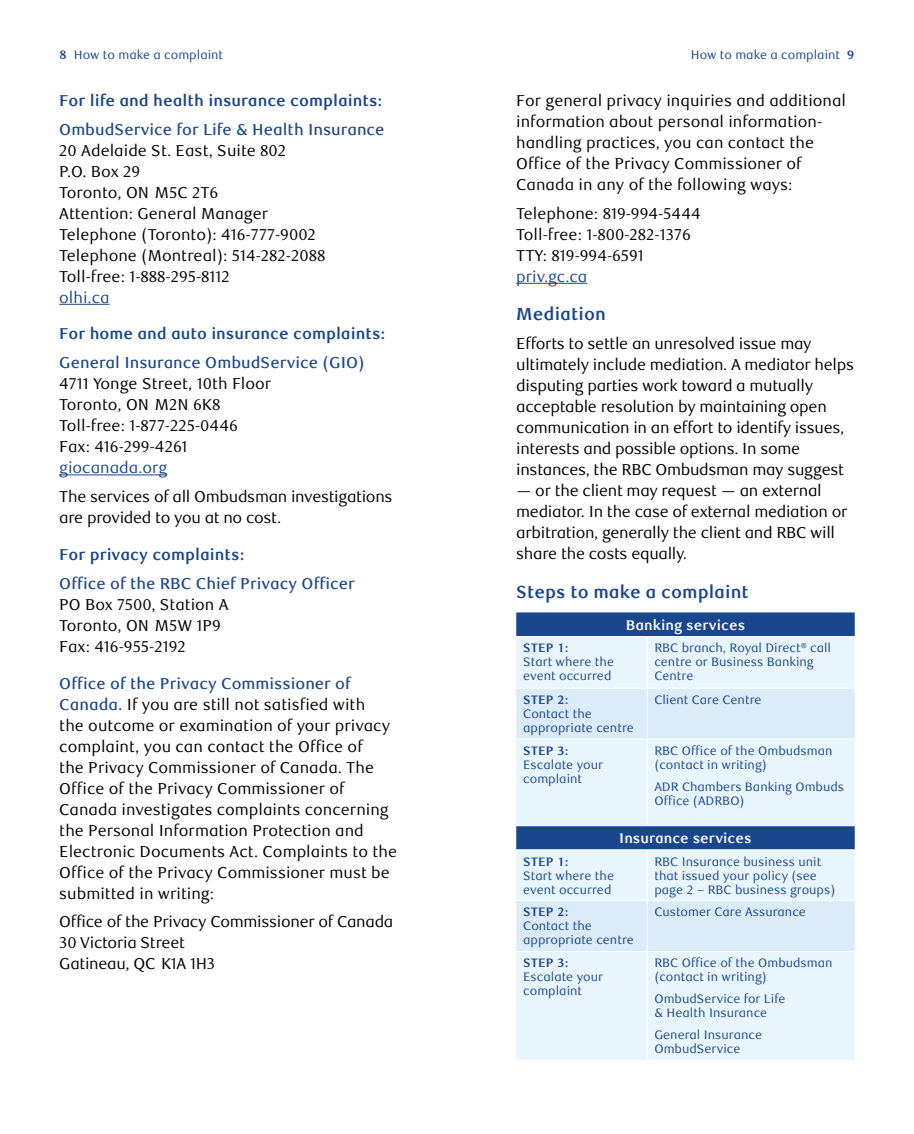
<style>
.page{position:relative;width:914px;height:1134px;background:#fff}
.page>*{position:absolute;margin:0;border:0;box-sizing:border-box;transform-origin:0 0}
.Body{font:700 17.5px "RBC Text";color:#1a468d}
.Body-2{font:15.75px/21px "RBC Text";color:#000}
.Body-3{font:15.75px/21px "RBC Text";letter-spacing:-.02em;color:#000}
.Body-4{font:700 15.75px "RBC Text";color:#1a468d}
.Table_Head{font:700 14px "RBC Text Tabular";color:#fff}
.Table_copy{font:12.25px/14px "RBC Text Tabular";color:#1a468d}
.Table_copy-2{font:700 12.25px "RBC Text Tabular";color:#1a468d}
.s1{font-weight:700}
.s2{font-weight:500;color:#1a468d}
.s3{color:#1a468d}
</style>
<div class="page">
<hr style="left:59px;top:304px;width:51px;height:1px;background:#1a468d">
<hr style="left:59px;top:475px;width:108px;height:1px;background:#1a468d">
<hr style="left:516px;top:283px;width:71px;height:1px;background:#1a468d">
<div style="left:516px;top:612px;width:338px;height:24px;background:#1a468d"></div>
<div style="left:516px;top:637px;width:338px;height:423px;background:#e9f5fc"></div>
<svg style="left:516px;top:689px;width:338px;height:262px;fill:#e9f5fc"></svg>
<hr style="left:647px;top:637px;width:1px;height:51px;background:#fff">
<hr style="left:516px;top:688px;width:131px;height:1px;background:#fff">
<hr style="left:647px;top:688px;width:207px;height:1px;background:#fff">
<hr style="left:647px;top:689px;width:1px;height:50px;background:#fff">
<hr style="left:516px;top:739px;width:131px;height:1px;background:#fff">
<hr style="left:647px;top:739px;width:207px;height:1px;background:#fff">
<hr style="left:647px;top:740px;width:1px;height:85px;background:#fff">
<hr style="left:516px;top:825px;width:131px;height:1px;background:#fff">
<hr style="left:647px;top:825px;width:207px;height:1px;background:#fff">
<hr style="left:516px;top:849px;width:131px;height:1px;background:#fff">
<hr style="left:647px;top:849px;width:207px;height:1px;background:#fff">
<hr style="left:647px;top:850px;width:1px;height:50px;background:#fff">
<hr style="left:516px;top:900px;width:131px;height:1px;background:#fff">
<hr style="left:647px;top:900px;width:207px;height:1px;background:#fff">
<hr style="left:647px;top:901px;width:1px;height:50px;background:#fff">
<hr style="left:516px;top:951px;width:131px;height:1px;background:#fff">
<hr style="left:647px;top:951px;width:207px;height:1px;background:#fff">
<hr style="left:647px;top:952px;width:1px;height:108px;background:#fff">
<p class="Table_copy" style="left:59px;top:48px;width:165px"><span class="s1">8</span> How to make a complaint</p>
<p class="Table_copy" style="left:690px;top:48px;width:165px">How to make a complaint <span class="s1">9</span></p>
<p class="Body-4" style="left:59px;top:91px;width:325px">For life and health insurance complaints:</p>
<p class="Body-2" style="left:59px;top:119px;width:327px"><span class="s2">OmbudService for Life &amp; Health Insurance<br></span>20 Adelaide St. East, Suite 802<br>P.O. Box 29<br>Toronto, ON M5C 2T6<br>Attention: General Manager<br>Telephone (Toronto): 416-777-9002<br>Telephone (Montreal): 514-282-2088<br>Toll-free: 1-888-295-8112<br><span class="s3">olhi.ca</span></p>
<p class="Body-4" style="left:59px;top:325px;width:327px">For home and auto insurance complaints:</p>
<p class="Body-2" style="left:59px;top:353px;width:307px"><span class="s2">General Insurance OmbudService (GIO)<br></span>4711 Yonge Street, 10th Floor<br>Toronto, ON M2N 6K8<br>Toll-free: 1-877-225-0446<br>Fax: 416-299-4261<br><span class="s3">giocanada.org</span></p>
<p class="Body-3" style="left:59px;top:487px;width:335px">The services of all Ombudsman investigations are provided to you at no cost.</p>
<p class="Body-4" style="left:59px;top:545px;width:187px">For privacy complaints:</p>
<p class="Body-2" style="left:59px;top:573px;width:297px"><span class="s2">Office of the RBC Chief Privacy Officer<br></span>PO Box 7500, Station A<br>Toronto, ON M5W 1P9<br>Fax: 416-955-2192</p>
<p class="Body-2" style="left:59px;top:673px;width:339px"><span class="s2">Office of the Privacy Commissioner of Canada.</span> If you are still not satisfied with<br>the outcome or examination of your privacy complaint, you can contact the Office of<br>the Privacy Commissioner of Canada. The Office of the Privacy Commissioner of Canada investigates complaints concerning the Personal Information Protection and Electronic Documents Act. Complaints to the Office of the Privacy Commissioner must be submitted in writing:</p>
<p class="Body-3" style="left:59px;top:912px;width:336px">Office of the Privacy Commissioner of Canada<br>30 Victoria Street<br>Gatineau, QC K1A 1H3</p>
<p class="Body-2" style="left:516px;top:90px;width:331px">For general privacy inquiries and additional information about personal information&shy;handling practices, you can contact the Office of the Privacy Commissioner of Canada in any of the following ways:</p>
<p class="Body-2" style="left:516px;top:203px;width:186px">Telephone: 819-994-5444<br>Toll-free: 1-800-282-1376<br>TTY: 819-994-6591 <span class="s3">priv.gc.ca</span></p>
<p class="Body" style="left:516px;top:304px;width:91px">Mediation</p>
<p class="Body-3" style="left:516px;top:334px;width:339px">Efforts to settle an unresolved issue may ultimately include mediation. A mediator helps disputing parties work toward a mutually acceptable resolution by maintaining open communication in an effort to identify issues, interests and possible options. In some instances, the RBC Ombudsman may suggest</p>
<p class="Body-3" style="left:516px;top:481px;width:333px">— or the client may request — an external mediator. In the case of external mediation or arbitration, generally the client and RBC will share the costs equally.</p>
<p class="Body" style="left:516px;top:581px;width:234px">Steps to make a complaint</p>
<p class="Table_Head" style="left:625px;top:616px;width:121px">Banking services</p>
<p class="Table_copy-2" style="left:523px;top:641px;width:47px">STEP 1:</p>
<p class="Table_copy" style="left:523px;top:655px;width:92px">Start where the event occurred</p>
<p class="Table_copy" style="left:654px;top:641px;width:178px">RBC branch, Royal Direct<sup>®</sup> call centre or Business Banking<br>Centre</p>
<p class="Table_copy-2" style="left:523px;top:693px;width:47px">STEP 2:</p>
<p class="Table_copy" style="left:523px;top:707px;width:112px">Contact the appropriate centre</p>
<p class="Table_copy" style="left:654px;top:693px;width:109px">Client Care Centre</p>
<p class="Table_copy-2" style="left:523px;top:743px;width:47px">STEP 3:</p>
<p class="Table_copy" style="left:523px;top:758px;width:81px">Escalate your complaint</p>
<p class="Table_copy" style="left:654px;top:744px;width:180px">RBC Office of the Ombudsman (contact in writing)</p>
<p class="Table_copy" style="left:654px;top:780px;width:191px">ADR Chambers Banking Ombuds<br>Office (ADRBO)</p>
<p class="Table_Head" style="left:619px;top:830px;width:134px">Insurance services</p>
<p class="Table_copy-2" style="left:523px;top:854px;width:47px">STEP 1:</p>
<p class="Table_copy" style="left:523px;top:869px;width:92px">Start where the event occurred</p>
<p class="Table_copy-2" style="left:523px;top:905px;width:47px">STEP 2:</p>
<p class="Table_copy" style="left:523px;top:920px;width:112px">Contact the appropriate centre</p>
<p class="Table_copy-2" style="left:523px;top:956px;width:47px">STEP 3:</p>
<p class="Table_copy" style="left:523px;top:970px;width:81px">Escalate your complaint</p>
<p class="Table_copy" style="left:654px;top:855px;width:182px">RBC Insurance business unit that issued your policy (see page 2 – RBC business groups)</p>
<p class="Table_copy" style="left:654px;top:906px;width:153px">Customer Care Assurance</p>
<p class="Table_copy" style="left:654px;top:956px;width:180px">RBC Office of the Ombudsman (contact in writing)</p>
<p class="Table_copy" style="left:654px;top:992px;width:133px">OmbudService for Life &amp; Health Insurance</p>
<p class="Table_copy" style="left:654px;top:1028px;width:109px">General Insurance<br>OmbudService</p>
</div>
